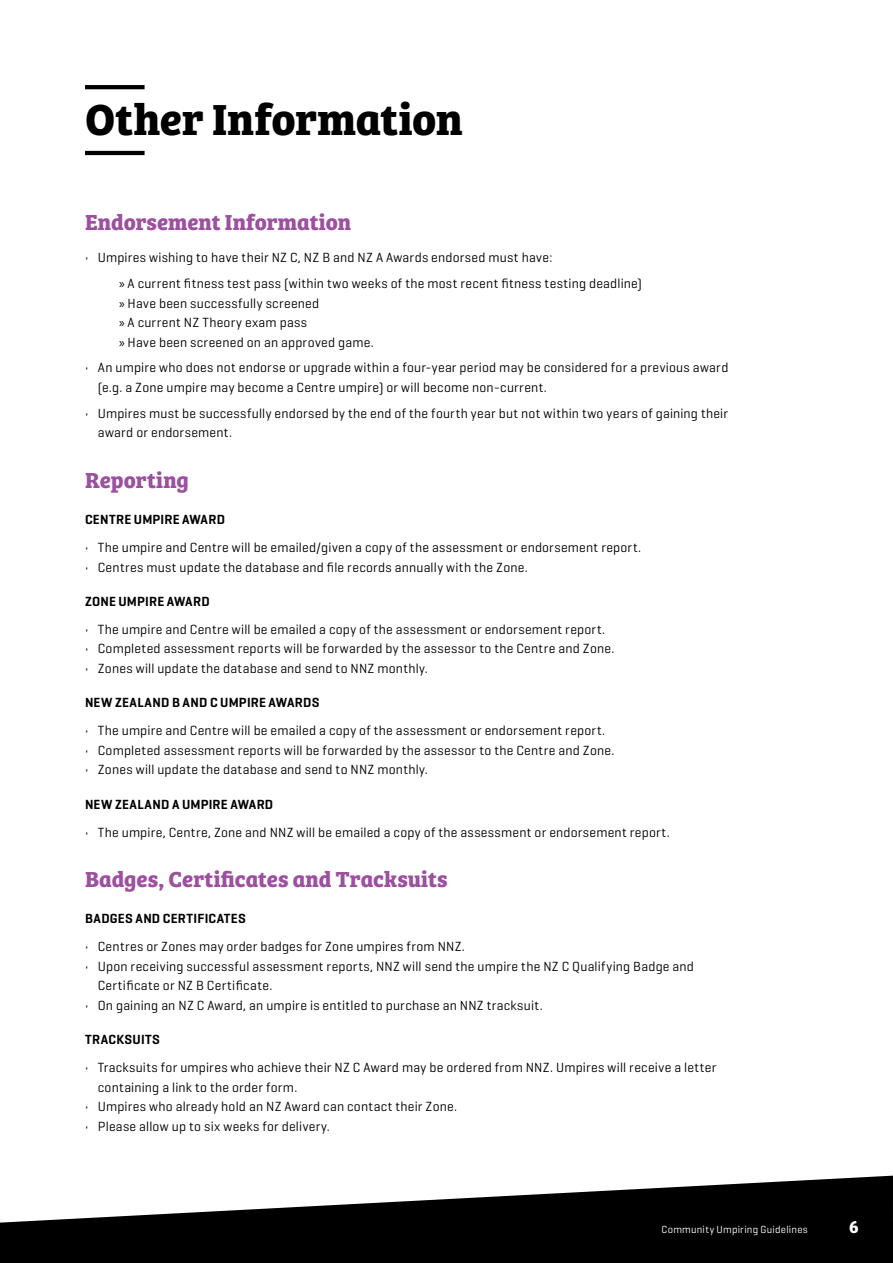
<style>
.page{position:relative;width:893px;height:1263px;background:#fff}
.page>*{position:absolute;margin:0;border:0;box-sizing:border-box;transform-origin:0 0}
.t1{font:700 45px "Bree Serif";letter-spacing:-.005em;color:#000}
.t2{font:700 22.5px "Bree Serif";color:#9c509f}
.t3{font:700 18px "Bree Serif";color:#fff}
.t4{font:13.5px/19.5px "Geogrotesque";letter-spacing:.015em;color:#000}
.t5{font:600 13.5px "Geogrotesque";letter-spacing:.02em;color:#000}
.t6{font:10.5px "Geogrotesque";letter-spacing:.02em;color:#fff}
.s1{font-family:"Myriad Pro"}
</style>
<div class="page">
<hr style="left:85px;top:85px;width:60px;height:4px;background:#000">
<hr style="left:85px;top:151px;width:60px;height:4px;background:#000">
<svg style="left:0;top:1176px;width:893px;height:87px;fill:#000"></svg>
<h1 class="t1" style="left:85px;top:84px;width:379px">Other Information</h1>
<h2 class="t2" style="left:85px;top:205px;width:268px">Endorsement Information</h2>
<p class="t4" style="left:119px;top:244px;width:524px;line-height:26px;text-indent:-34px">• Umpires wishing to have their NZ C, NZ B and NZ A Awards endorsed must have:<br><span class="s1">»</span> A current fitness test pass (within two weeks of the most recent fitness testing deadline)</p>
<p class="t4" style="left:119px;top:293px;width:256px"><span class="s1">»</span> Have been successfully screened<br><span class="s1">»</span> A current NZ Theory exam pass<br><span class="s1">»</span> Have been screened on an approved game.</p>
<p class="t4" style="left:98px;top:358px;width:632px;text-indent:-13px">• An umpire who does not endorse or upgrade within a four-year period may be considered for a previous award (e.g. a Zone umpire may become a Centre umpire) or will become non-current.</p>
<p class="t4" style="left:98px;top:403px;width:632px;text-indent:-13px">• Umpires must be successfully endorsed by the end of the fourth year but not within two years of gaining their award or endorsement.</p>
<h2 class="t2" style="left:85px;top:462px;width:105px">Reporting</h2>
<p class="t5" style="left:85px;top:511px;width:142px">CENTRE UMPIRE AWARD</p>
<p class="t4" style="left:85px;top:537px;width:558px">• The umpire and Centre will be emailed/given a copy of the assessment or endorsement report.</p>
<p class="t4" style="left:85px;top:557px;width:444px">• Centres must update the database and file records annually with the Zone.</p>
<p class="t5" style="left:85px;top:593px;width:126px">ZONE UMPIRE AWARD</p>
<p class="t4" style="left:85px;top:619px;width:522px">• The umpire and Centre will be emailed a copy of the assessment or endorsement report.</p>
<p class="t4" style="left:85px;top:639px;width:531px">• Completed assessment reports will be forwarded by the assessor to the Centre and Zone.</p>
<p class="t4" style="left:85px;top:658px;width:344px">• Zones will update the database and send to NNZ monthly.</p>
<p class="t5" style="left:85px;top:694px;width:236px">NEW ZEALAND B AND C UMPIRE AWARDS</p>
<p class="t4" style="left:85px;top:720px;width:522px">• The umpire and Centre will be emailed a copy of the assessment or endorsement report.</p>
<p class="t4" style="left:85px;top:740px;width:531px">• Completed assessment reports will be forwarded by the assessor to the Centre and Zone.</p>
<p class="t4" style="left:85px;top:759px;width:344px">• Zones will update the database and send to NNZ monthly.</p>
<p class="t5" style="left:85px;top:796px;width:190px">NEW ZEALAND A UMPIRE AWARD</p>
<p class="t4" style="left:85px;top:822px;width:586px">• The umpire, Centre, Zone and NNZ will be emailed a copy of the assessment or endorsement report.</p>
<h2 class="t2" style="left:85px;top:861px;width:364px">Badges, Certificates and Tracksuits</h2>
<p class="t5" style="left:85px;top:910px;width:162px">BADGES AND CERTIFICATES</p>
<p class="t4" style="left:85px;top:937px;width:381px">• Centres or Zones may order badges for Zone umpires from NNZ.</p>
<p class="t4" style="left:98px;top:956px;width:598px;text-indent:-13px">• Upon receiving successful assessment reports, NNZ will send the umpire the NZ C Qualifying Badge and<br>Certificate or NZ B Certificate.</p>
<p class="t4" style="left:85px;top:995px;width:459px">• On gaining an NZ C Award, an umpire is entitled to purchase an NNZ tracksuit.</p>
<p class="t5" style="left:85px;top:1031px;width:76px">TRACKSUITS</p>
<p class="t4" style="left:98px;top:1057px;width:620px;text-indent:-13px">• Tracksuits for umpires who achieve their NZ C Award may be ordered from NNZ. Umpires will receive a letter containing a link to the order form.</p>
<p class="t4" style="left:85px;top:1096px;width:373px">• Umpires who already hold an NZ Award can contact their Zone.</p>
<p class="t4" style="left:85px;top:1116px;width:246px">• Please allow up to six weeks for delivery.</p>
<p class="t6" style="left:661px;top:1223px;width:148px">Community Umpiring Guidelines</p>
<h3 class="t3" style="left:849px;top:1213px;width:11px">6</h3>
</div>
